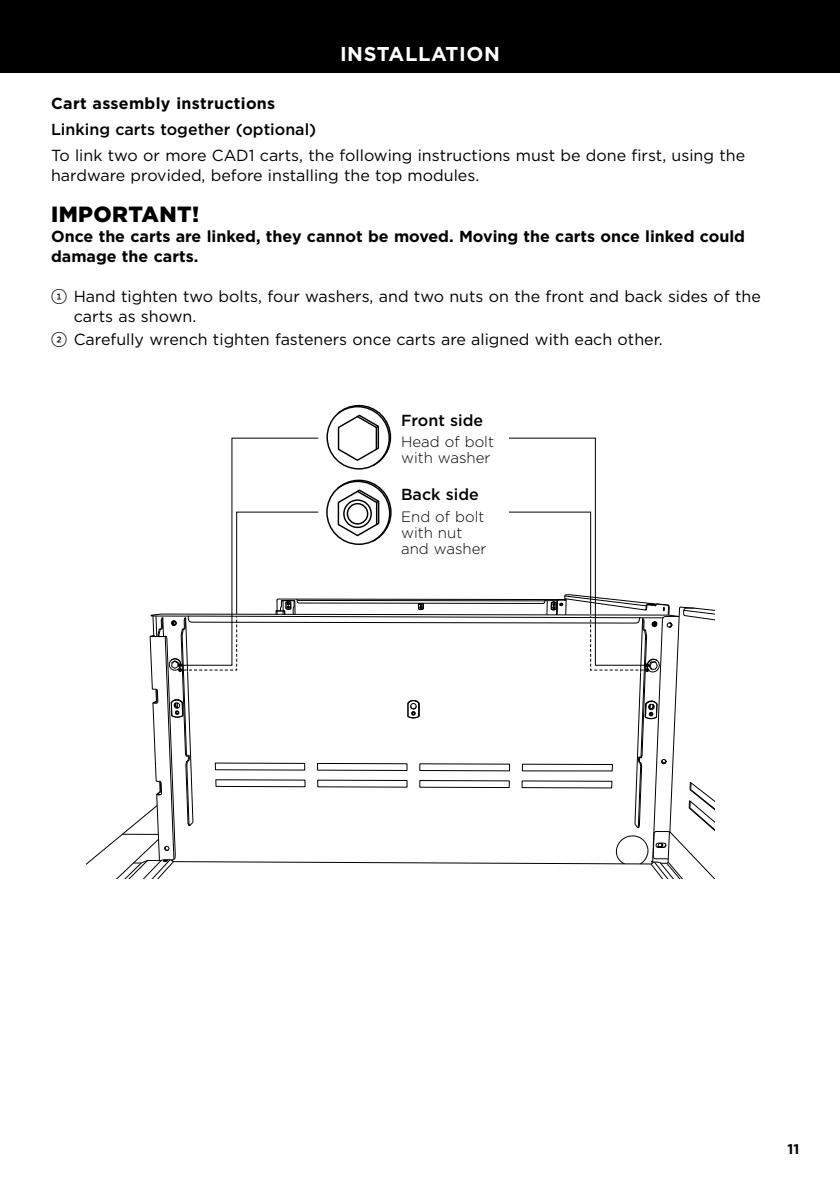
<style>
.page{position:relative;width:840px;height:1191px;background:#fff}
.page>*{position:absolute;margin:0;border:0;box-sizing:border-box;transform-origin:0 0}
.t1{font:900 22px "Gotham";letter-spacing:.02em;color:#000}
.t2{font:700 20px "Gotham";letter-spacing:.03em;color:#fff}
.t3{font:16px/20px "Gotham";color:#000}
.t4{font:700 16px/20px "Gotham";color:#000}
.t5{font:500 16px "Gotham";color:#000}
.t6{font:700 16px "Gotham";letter-spacing:.02em;color:#000}
.t7{font:300 15px/16px "Gotham";color:#000}
.t8{font:700 14px "Gotham";color:#000}
.s1{font-family:"Gotham FP Nos";font-weight:500}
</style>
<div class="page">
<div style="left:0;top:0;width:839px;height:73px;background:#000"></div>
<svg style="left:86px;top:405px;width:628px;height:473px"></svg>
<p class="t2" style="left:340px;top:41px;width:161px">INSTALLATION</p>
<p class="t6" style="left:51px;top:93px;width:225px">Cart assembly instructions</p>
<p class="t5" style="left:51px;top:119px;width:266px">Linking carts together (optional)</p>
<p class="t3" style="left:51px;top:145px;width:695px">To link two or more CAD1 carts, the following instructions must be done first, using the hardware provided, before installing the top modules.</p>
<h1 class="t1" style="left:51px;top:199px;width:150px">IMPORTANT!</h1>
<p class="t4" style="left:51px;top:226px;width:695px">Once the carts are linked, they cannot be moved. Moving the carts once linked could damage the carts.</p>
<p class="t3" style="left:74px;top:286px;width:688px;text-indent:-23px"><span class="s1">1</span> Hand tighten two bolts, four washers, and two nuts on the front and back sides of the carts as shown.</p>
<p class="t3" style="left:51px;top:329px;width:612px"><span class="s1">2</span> Carefully wrench tighten fasteners once carts are aligned with each other.</p>
<p class="t5" style="left:401px;top:409px;width:84px">Front side</p>
<p class="t7" style="left:401px;top:433px;width:94px">Head of bolt with washer</p>
<p class="t5" style="left:401px;top:484px;width:79px">Back side</p>
<p class="t7" style="left:401px;top:508px;width:87px">End of bolt with nut and washer</p>
<p class="t8" style="left:787px;top:1139px;width:13px">11</p>
</div>
